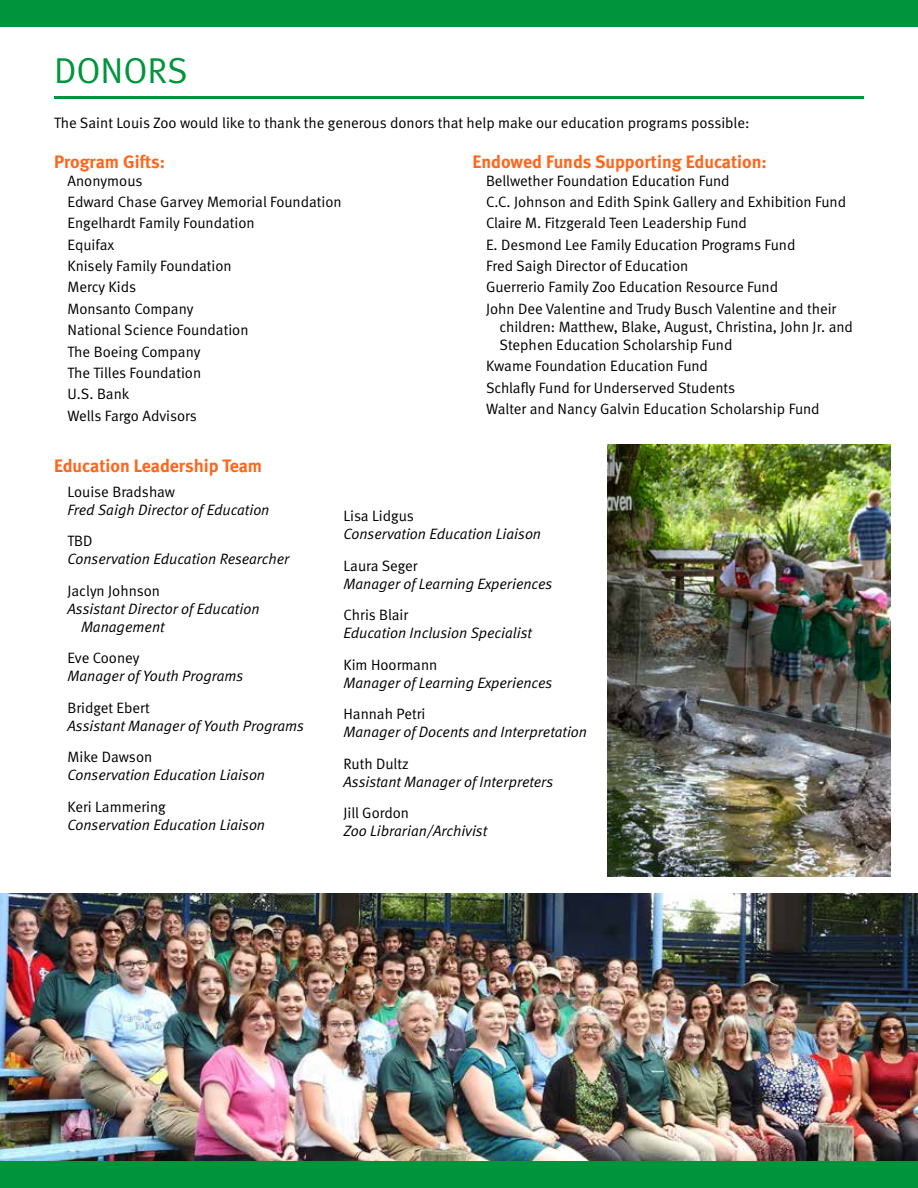
<style>
.page{position:relative;width:918px;height:1188px;background:#fff}
.page>*{position:absolute;margin:0;border:0;box-sizing:border-box;transform-origin:0 0}
.t1{font:36px "Meta Normal LF";color:#00953c}
.t2{font:18px "Meta Bold LF";color:#ff661c}
.t3{font:15px/21.3px "Meta Normal LF";color:#000}
.t4{font:italic 15px/18px "Meta Normal LF";color:#000}
</style>
<div class="page">
<hr style="left:54px;top:96px;width:810px;height:3px;background:#00953c">
<img style="left:0;top:893px;width:918px;height:268px">
<img style="left:608px;top:444px;width:283px;height:433px">
<div style="left:0;top:0;width:918px;height:27px;background:#00953c"></div>
<div style="left:0;top:1161px;width:918px;height:27px;background:#00953c"></div>
<h1 class="t1" style="left:54px;top:49px;width:135px">DONORS</h1>
<p class="t3" style="left:54px;top:111px;width:697px">The Saint Louis Zoo would like to thank the generous donors that help make our education programs possible:</p>
<p class="t2" style="left:54px;top:151px;width:113px">Program Gifts:</p>
<p class="t3" style="left:68px;top:170px;width:276px">Anonymous<br>Edward Chase Garvey Memorial Foundation<br>Engelhardt Family Foundation<br>Equifax<br>Knisely Family Foundation<br>Mercy Kids<br>Monsanto Company<br>National Science Foundation<br>The Boeing Company<br>The Tilles Foundation<br>U.S. Bank<br>Wells Fargo Advisors</p>
<p class="t2" style="left:472px;top:151px;width:296px">Endowed Funds Supporting Education:</p>
<p class="t3" style="left:486px;top:170px;width:362px">Bellwether Foundation Education Fund<br>C.C. Johnson and Edith Spink Gallery and Exhibition Fund Claire M. Fitzgerald Teen Leadership Fund<br>E. Desmond Lee Family Education Programs Fund<br>Fred Saigh Director of Education<br>Guerrerio Family Zoo Education Resource Fund<br>John Dee Valentine and Trudy Busch Valentine and their</p>
<p class="t3" style="left:500px;top:317px;width:355px;line-height:18px">children: Matthew, Blake, August, Christina, John Jr. and<br>Stephen Education Scholarship Fund</p>
<p class="t3" style="left:486px;top:355px;width:335px">Kwame Foundation Education Fund<br>Schlafly Fund for Underserved Students<br>Walter and Nancy Galvin Education Scholarship Fund</p>
<p class="t2" style="left:54px;top:455px;width:210px">Education Leadership Team</p>
<p class="t3" style="left:68px;top:481px;width:109px">Louise Bradshaw</p>
<p class="t4" style="left:68px;top:500px;width:203px">Fred Saigh Director of Education</p>
<p class="t3" style="left:68px;top:530px;width:27px">TBD</p>
<p class="t4" style="left:68px;top:550px;width:224px">Conservation Education Researcher</p>
<p class="t3" style="left:68px;top:580px;width:94px">Jaclyn Johnson</p>
<p class="t4" style="left:81px;top:599px;width:180px;text-indent:-14px">Assistant Director of Education<br>Management</p>
<p class="t3" style="left:68px;top:647px;width:74px">Eve Cooney</p>
<p class="t4" style="left:68px;top:667px;width:177px">Manager of Youth Programs</p>
<p class="t3" style="left:68px;top:697px;width:84px">Bridget Ebert</p>
<p class="t4" style="left:68px;top:716px;width:238px">Assistant Manager of Youth Programs</p>
<p class="t3" style="left:68px;top:746px;width:86px">Mike Dawson</p>
<p class="t4" style="left:68px;top:766px;width:199px">Conservation Education Liaison</p>
<p class="t3" style="left:68px;top:796px;width:100px">Keri Lammering</p>
<p class="t4" style="left:68px;top:815px;width:199px">Conservation Education Liaison</p>
<p class="t3" style="left:344px;top:505px;width:72px">Lisa Lidgus</p>
<p class="t4" style="left:344px;top:525px;width:199px">Conservation Education Liaison</p>
<p class="t3" style="left:344px;top:555px;width:76px">Laura Seger</p>
<p class="t4" style="left:344px;top:575px;width:210px">Manager of Learning Experiences</p>
<p class="t3" style="left:344px;top:604px;width:66px">Chris Blair</p>
<p class="t4" style="left:344px;top:624px;width:190px">Education Inclusion Specialist</p>
<p class="t3" style="left:344px;top:654px;width:95px">Kim Hoormann</p>
<p class="t4" style="left:344px;top:674px;width:210px">Manager of Learning Experiences</p>
<p class="t3" style="left:344px;top:703px;width:83px">Hannah Petri</p>
<p class="t4" style="left:344px;top:723px;width:245px">Manager of Docents and Interpretation</p>
<p class="t3" style="left:344px;top:753px;width:67px">Ruth Dultz</p>
<p class="t4" style="left:344px;top:773px;width:211px">Assistant Manager of Interpreters</p>
<p class="t3" style="left:344px;top:802px;width:67px">Jill Gordon</p>
<p class="t4" style="left:344px;top:822px;width:145px">Zoo Librarian/Archivist</p>
</div>
